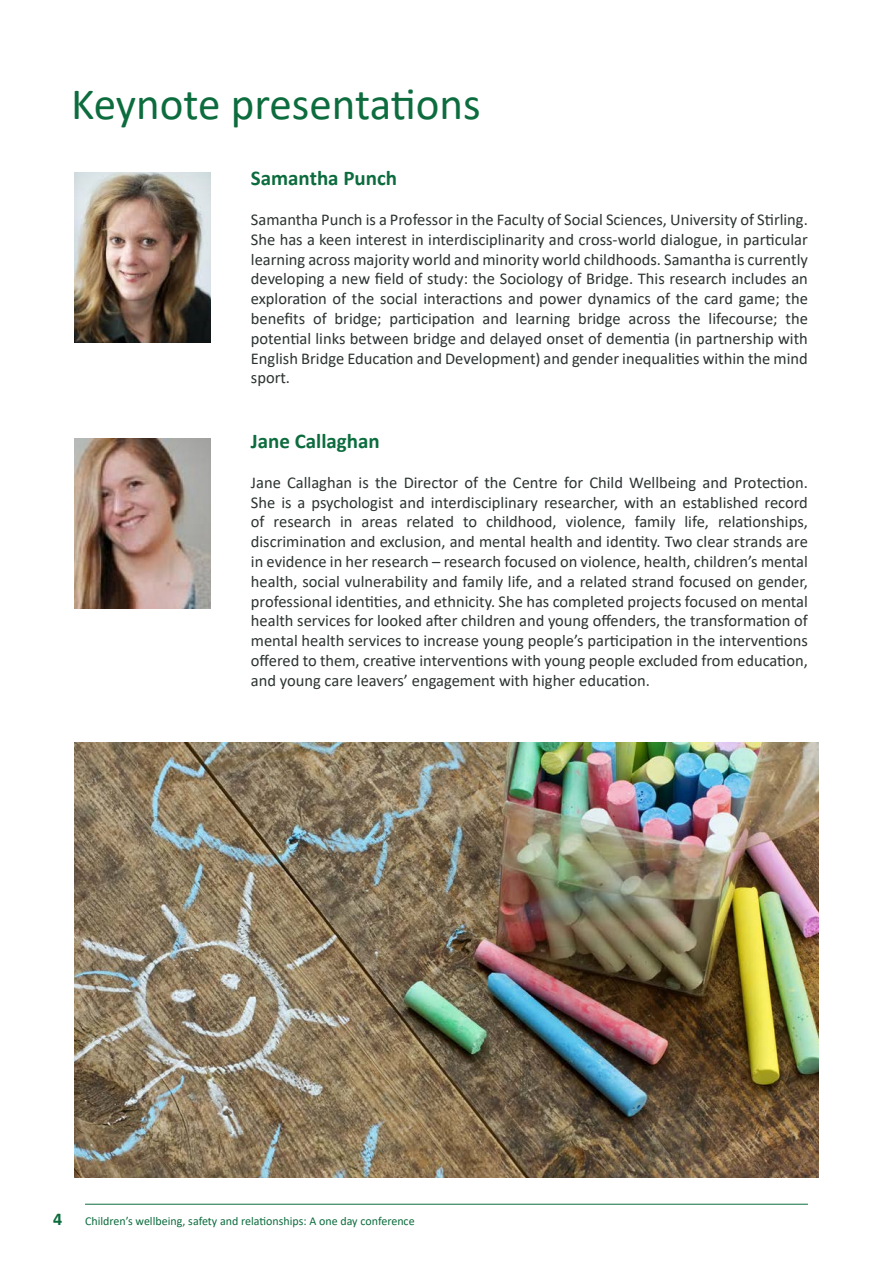
<style>
.page{position:relative;width:893px;height:1263px;background:#fff}
.page>*{position:absolute;margin:0;border:0;box-sizing:border-box;transform-origin:0 0}
.t1{font:45px "Calibri";color:#0c6c3e}
.body_text{font:700 21px "Calibri";color:#0c6c3e}
.URLs{font:700 18px "Calibri";color:#0c6c3e}
.body_text-2{font:16.5px/19.8px "Calibri";color:#2c3332;text-align:justify}
.t2{font:12px "Calibri";color:#0c6c3e}
</style>
<div class="page">
<hr style="left:85px;top:1204px;width:723px;height:1px;background:#0c6c3e">
<img style="left:74px;top:172px;width:136px;height:170px">
<img style="left:74px;top:438px;width:136px;height:170px">
<img style="left:74px;top:742px;width:745px;height:436px">
<p class="t1" style="left:71px;top:73px;width:411px">Keynote presentations</p>
<p class="body_text" style="left:251px;top:163px;width:148px">Samantha Punch</p>
<p class="body_text-2" style="left:251px;top:209px;width:559px">Samantha Punch is a Professor in the Faculty of Social Sciences, University of Stirling.<br>She has a keen interest in interdisciplinarity and cross-world dialogue, in particular learning across majority world and minority world childhoods. Samantha is currently developing a new field of study: the Sociology of Bridge. This research includes an exploration of the social interactions and power dynamics of the card game; the benefits of bridge; participation and learning bridge across the lifecourse; the potential links between bridge and delayed onset of dementia (in partnership with English Bridge Education and Development) and gender inequalities within the mind sport.</p>
<p class="body_text" style="left:251px;top:426px;width:130px">Jane Callaghan</p>
<p class="body_text-2" style="left:251px;top:472px;width:559px">Jane Callaghan is the Director of the Centre for Child Wellbeing and Protection.<br>She is a psychologist and interdisciplinary researcher, with an established record of research in areas related to childhood, violence, family life, relationships, discrimination and exclusion, and mental health and identity. Two clear strands are in evidence in her research – research focused on violence, health, children’s mental health, social vulnerability and family life, and a related strand focused on gender, professional identities, and ethnicity. She has completed projects focused on mental health services for looked after children and young offenders, the transformation of mental health services to increase young people’s participation in the interventions offered to them, creative interventions with young people excluded from education, and young care leavers’ engagement with higher education.</p>
<p class="URLs" style="left:53px;top:1207px;width:11px">4</p>
<p class="t2" style="left:85px;top:1213px;width:331px">Children’s wellbeing, safety and relationships: A one day conference</p>
</div>
